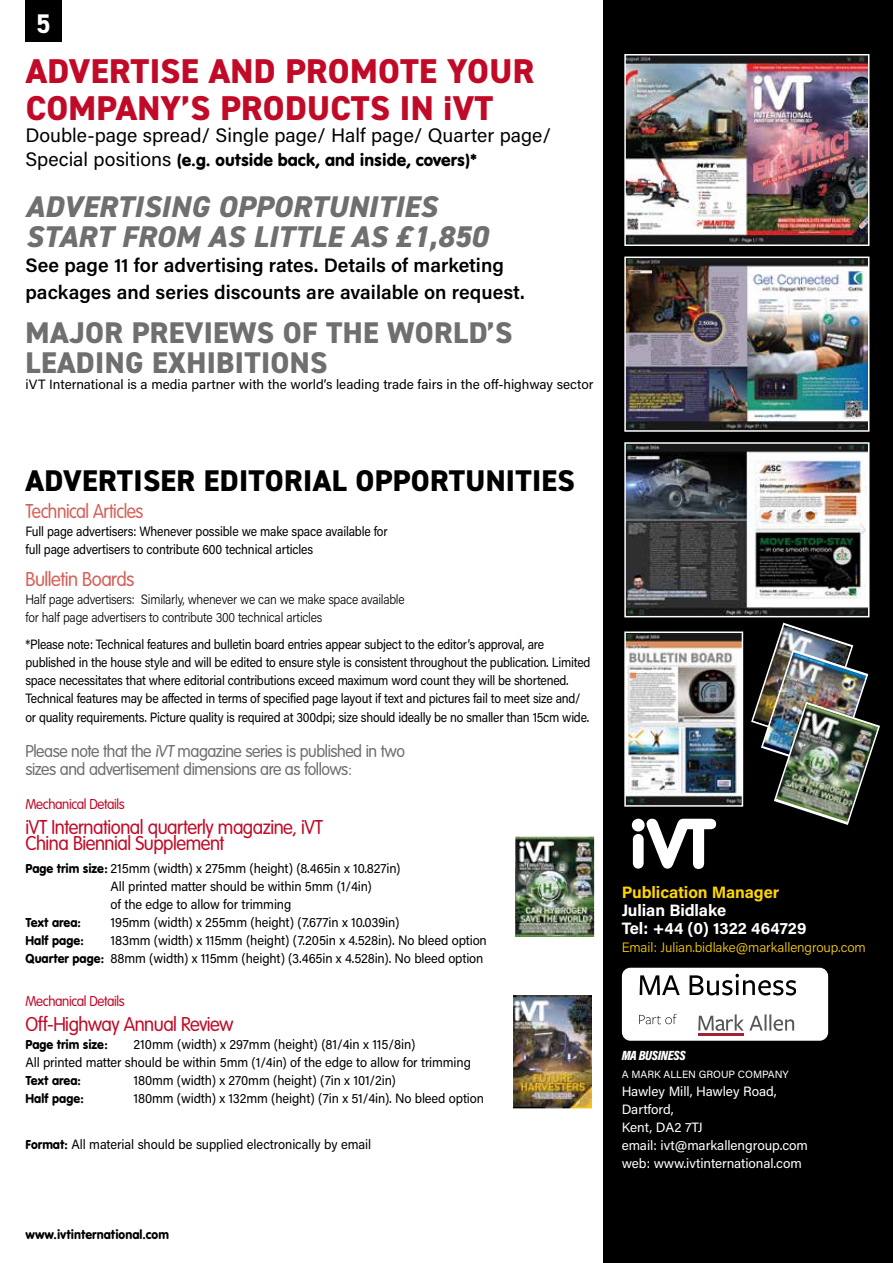
<style>
.page{position:relative;width:893px;height:1263px;background:#fff}
.page>*{position:absolute;margin:0;border:0;box-sizing:border-box;transform-origin:0 0}
.t1{font:800 34.5px/37.5px "DIN2014";letter-spacing:.01em;color:#c10a27}
.t2{font:italic 800 30px/30px "DIN2014";letter-spacing:.01em;color:#706f6f}
.t3{font:800 30px/30px "DIN2014";letter-spacing:.01em;color:#706f6f}
.t4{font:800 30px "DIN2014";letter-spacing:.01em;color:#000}
.t5{font:700 27px "DIN2014";color:#fff}
.t6{font:300 21px/16.5px "VAG Rundschrift D";letter-spacing:-.025em;color:#c10a27;scale:.95 1}
.t7{font:300 21px "VAG Rundschrift D";letter-spacing:-.025em;color:#d46058;scale:.9 1}
.t8{font:300 21px "VAG Rundschrift D";letter-spacing:-.025em;color:#d46058;scale:.95 1}
.t9{font:600 19.5px/27px "Acumin Pro";color:#000}
.t10{font:19.5px "Acumin Pro";color:#000}
.t11{font:300 18px/18px "VAG Rundschrift D";letter-spacing:-.025em;color:#706f6f;scale:.95 1}
.t12{font:18px "VAG Rundschrift D";color:#000}
.t13{font:700 16.5px/18px "Acumin Pro";letter-spacing:-.005em;color:#fff}
.t14{font:700 16.5px "Acumin Pro";letter-spacing:-.005em;color:#ffd500}
.t15{font:300 15px "VAG Rundschrift D";letter-spacing:-.025em;color:#c10a27;scale:.95 1}
.t16{font:13.5px/18px "Acumin Pro";letter-spacing:-.015em;color:#000;scale:.9 1}
.t17{font:13.5px/18px "Acumin Pro";letter-spacing:-.015em;color:#000;scale:.95 1}
.t18{font:300 13.5px/18px "Acumin Pro";letter-spacing:-.02em;color:#000;scale:.9 1}
.t19{font:13.5px/17.9px "Acumin Pro";letter-spacing:-.005em;color:#fff}
.t20{font:13.5px "Acumin Pro";letter-spacing:-.015em;color:#000}
.t21{font:13.5px "VAG Rundschrift D";letter-spacing:-.005em;color:#000;scale:.95 1}
.t22{font:300 13.5px "Acumin Pro";letter-spacing:-.005em;color:#ffd500}
.t23{font:italic 900 13.5px "Acumin Pro Cond";letter-spacing:-.025em;color:#fff}
.t24{font:10.5px "Acumin Pro";letter-spacing:-.005em;color:#fff}
.s1{font-family:"Acumin Pro";font-size:19.5px}
.s2{font-family:"VAG Rundschrift D"}
</style>
<div class="page">
<div style="left:604px;top:0;width:289px;height:1263px;background:#000"></div>
<svg style="left:632px;top:819px;width:84px;height:50px"></svg>
<svg style="left:516px;top:936px;width:77px;height:1px"></svg>
<img style="left:516px;top:838px;width:77px;height:98px">
<div style="left:513px;top:835px;width:83px;height:109px;border:2px solid #fff"></div>
<img style="left:514px;top:996px;width:77px;height:111px">
<div style="left:511px;top:993px;width:83px;height:117px;border:2px solid #fff"></div>
<div style="left:26px;top:0;width:36px;height:42px;background:#000"></div>
<div style="left:622px;top:968px;width:206px;height:73px;background:#fff;border-radius:9px"></div>
<svg style="left:640px;top:975px;width:40px;height:20px"></svg>
<svg style="left:690px;top:974px;width:105px;height:21px"></svg>
<svg style="left:698px;top:1014px;width:96px;height:17px"></svg>
<hr style="left:698px;top:1034px;width:46px;height:2px;background:#a32136">
<svg style="left:639px;top:1014px;width:38px;height:10px"></svg>
<img style="left:627px;top:57px;width:239px;height:186px">
<div style="left:624px;top:54px;width:245px;height:192px;border:2px solid #fff"></div>
<img style="left:627px;top:260px;width:239px;height:169px">
<div style="left:624px;top:257px;width:245px;height:175px;border:2px solid #fff"></div>
<img style="left:627px;top:445px;width:239px;height:169px">
<div style="left:624px;top:442px;width:245px;height:175px;border:2px solid #fff"></div>
<img style="left:627px;top:634px;width:113px;height:170px">
<div style="left:624px;top:631px;width:119px;height:176px;border:2px solid #fff"></div>
<img style="left:751px;top:622px;width:129px;height:203px">
<h3 class="t5" style="left:36px;top:6px;width:16px">5</h3>
<h1 class="t1" style="left:26px;top:52px;width:510px">ADVERTISE AND PROMOTE YOUR<br>COMPANY’S PRODUCTS IN iVT</h1>
<h3 class="t10" style="left:26px;top:122px;width:527px">Double-page spread/ Single page/ Half page/ Quarter page/</h3>
<h3 class="t12" style="left:26px;top:150px;width:453px"><span class="s1">Special positions</span> (e.g. outside back, and inside, covers)*</h3>
<h2 class="t2" style="left:26px;top:192px;width:463px">ADVERTISING OPPORTUNITIES<br>START FROM AS LITTLE AS £1,850</h2>
<h3 class="t9" style="left:26px;top:251px;width:501px">See page 11 for advertising rates. Details of marketing packages and series discounts are available on request.</h3>
<h2 class="t3" style="left:26px;top:317px;width:488px">MAJOR PREVIEWS OF THE WORLD’S<br>LEADING EXHIBITIONS</h2>
<p class="t20" style="left:26px;top:375px;width:570px">iVT International is a media partner with the world’s leading trade fairs in the off-highway sector</p>
<h2 class="t4" style="left:26px;top:461px;width:551px">ADVERTISER EDITORIAL OPPORTUNITIES</h2>
<h3 class="t7" style="left:26px;top:499px;width:133px">Technical Articles</h3>
<p class="t16" style="left:26px;top:521px;width:404px">Full page advertisers: Whenever possible we make space available for full page advertisers to contribute 600 technical articles</p>
<h3 class="t8" style="left:26px;top:568px;width:116px">Bulletin Boards</h3>
<p class="t18" style="left:26px;top:590px;width:423px">Half page advertisers: Similarly, whenever we can we make space available for half page advertisers to contribute 300 technical articles</p>
<p class="t16" style="left:26px;top:634px;width:629px">*Please note: Technical features and bulletin board entries appear subject to the editor’s approval, are published in the house style and will be edited to ensure style is consistent throughout the publication. Limited space necessitates that where editorial contributions exceed maximum word count they will be shortened.<br>Technical features may be affected in terms of specified page layout if text and pictures fail to meet size and/</p>
<p class="t16" style="left:26px;top:708px;width:628px">or quality requirements. Picture quality is required at 300dpi; size should ideally be no smaller than 15cm wide.</p>
<h3 class="t11" style="left:26px;top:743px;width:401px">Please note that the iVT magazine series is published in two sizes and advertisement dimensions are as follows:</h3>
<p class="t15" style="left:26px;top:796px;width:106px">Mechanical Details</p>
<h3 class="t6" style="left:26px;top:819px;width:315px">iVT International quarterly magazine, iVT<br>China Biennial Supplement</h3>
<p class="t17" style="left:111px;top:858px;width:307px;text-indent:-85px"><span class="s2">Page trim size:</span> 215mm (width) x 275mm (height) (8.465in x 10.827in)<br>All printed matter should be within 5mm (1/4in)<br>of the edge to allow for trimming</p>
<p class="t21" style="left:26px;top:914px;width:60px">Text area:</p>
<p class="t17" style="left:111px;top:912px;width:305px">195mm (width) x 255mm (height) (7.677in x 10.039in)</p>
<p class="t21" style="left:26px;top:932px;width:63px">Half page:</p>
<p class="t17" style="left:26px;top:930px;width:487px;text-align:right">183mm (width) x 115mm (height) (7.205in x 4.528in). No bleed option<br><span class="s2">Quarter page:</span> 88mm (width) x 115mm (height) (3.465in x 4.528in). No bleed option</p>
<p class="t15" style="left:26px;top:992px;width:106px">Mechanical Details</p>
<h3 class="t6" style="left:26px;top:1016px;width:220px">Off-Highway Annual Review</h3>
<p class="t21" style="left:26px;top:1036px;width:88px">Page trim size:</p>
<p class="t17" style="left:26px;top:1034px;width:470px;text-indent:108px">210mm (width) x 297mm (height) (81/4in x 115/8in)<br>All printed matter should be within 5mm (1/4in) of the edge to allow for trimming</p>
<p class="t21" style="left:26px;top:1072px;width:60px">Text area:</p>
<p class="t17" style="left:134px;top:1070px;width:278px">180mm (width) x 270mm (height) (7in x 101/2in)</p>
<p class="t21" style="left:26px;top:1090px;width:63px">Half page:</p>
<p class="t17" style="left:134px;top:1088px;width:370px">180mm (width) x 132mm (height) (7in x 51/4in). No bleed option</p>
<p class="t17" style="left:26px;top:1135px;width:365px"><span class="s2">Format:</span> All material should be supplied electronically by email</p>
<p class="t21" style="left:26px;top:1226px;width:153px">www.ivtinternational.com</p>
<p class="t14" style="left:622px;top:880px;width:159px">Publication Manager</p>
<p class="t13" style="left:622px;top:900px;width:186px">Julian Bidlake<br>Tel: +44 (0) 1322 464729</p>
<p class="t22" style="left:622px;top:938px;width:246px">Email: Julian.bidlake@markallengroup.com</p>
<p class="t23" style="left:622px;top:1046px;width:66px">MA BUSINESS</p>
<p class="t24" style="left:622px;top:1067px;width:169px">A MARK ALLEN GROUP COMPANY</p>
<p class="t19" style="left:622px;top:1082px;width:188px">Hawley Mill, Hawley Road,<br>Dartford,<br>Kent, DA2 7TJ<br>email: ivt@markallengroup.com web: www.ivtinternational.com</p>
</div>
